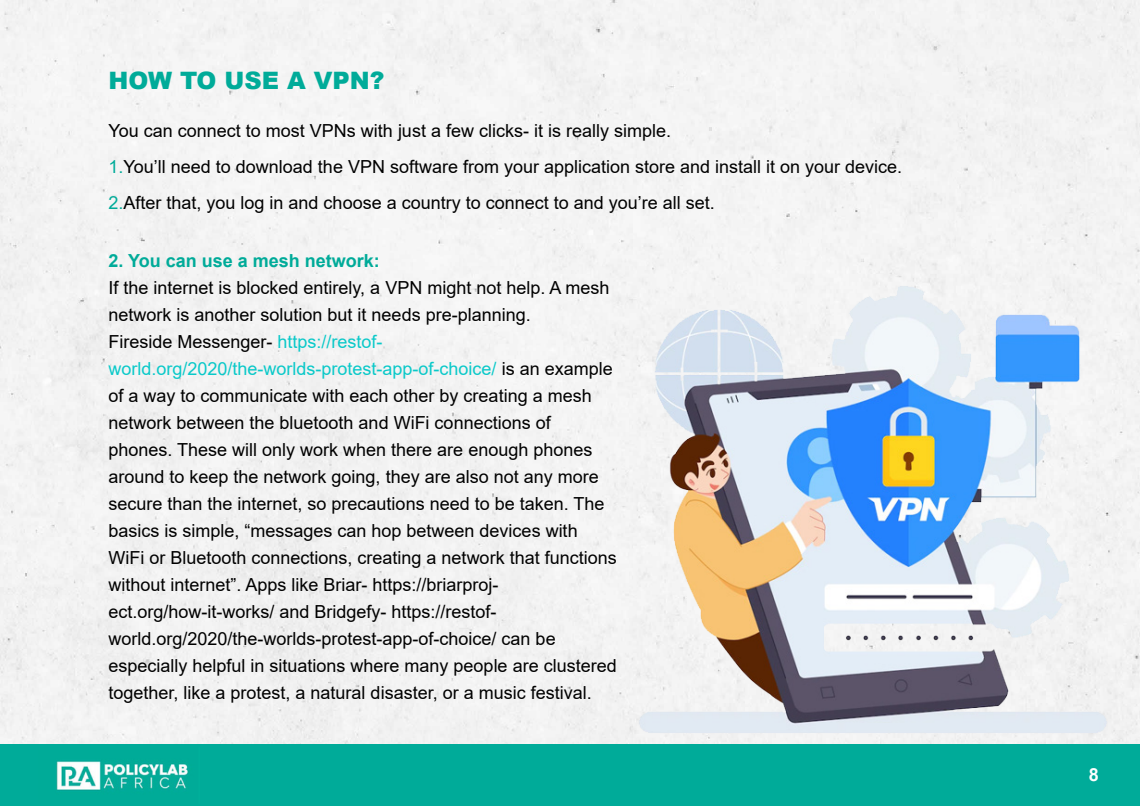
<style>
.page{position:relative;width:1140px;height:806px;background:#fff}
.page>*{position:absolute;margin:0;border:0;box-sizing:border-box;transform-origin:0 0}
.t1{font:900 24px "Arial";color:#00ab99}
.t2{font:18px/27px "Arial";color:#000}
.t3{font:700 18px "Arial";color:#00ab99}
.t4{font:700 18px "Arial";color:#fff}
.s1{color:#00ab99}
.s2{color:#0ac9c9}
</style>
<div class="page">
<div style="left:0;top:0;width:1140px;height:745px;background:#f3f3f3"></div>
<div style="left:0;top:745px;width:1140px;height:61px;background:#00ab99"></div>
<img style="left:56px;top:761px;width:132px;height:30px">
<img style="left:638px;top:286px;width:470px;height:448px">
<h1 class="t1" style="left:109px;top:63px;width:278px">HOW TO USE A VPN?</h1>
<p class="t2" style="left:109px;top:113px;width:795px;line-height:36px">You can connect to most VPNs with just a few clicks- it is really simple.<br><span class="s1">1.</span>You’ll need to download the VPN software from your application store and install it on your device.<br><span class="s1">2.</span>After that, you log in and choose a country to connect to and you’re all set.</p>
<p class="t3" style="left:109px;top:248px;width:273px">2. You can use a mesh network:</p>
<p class="t2" style="left:109px;top:274px;width:510px">If the internet is blocked entirely, a VPN might not help. A mesh network is another solution but it needs pre-planning.<br>Fireside Messenger- <span class="s2">https://restof&shy;world.org/2020/the-worlds-protest-app-of-choice/</span> is an example of a way to communicate with each other by creating a mesh network between the bluetooth and WiFi connections of phones. These will only work when there are enough phones around to keep the network going, they are also not any more secure than the internet, so precautions need to be taken. The basics is simple, “messages can hop between devices with WiFi or Bluetooth connections, creating a network that functions without internet”. Apps like Briar- https://briarproj&shy;ect.org/how-it-works/ and Bridgefy- https://restof&shy;world.org/2020/the-worlds-protest-app-of-choice/ can be especially helpful in situations where many people are clustered together, like a protest, a natural disaster, or a music festival.</p>
<p class="t4" style="left:1089px;top:762px;width:12px">8</p>
</div>
